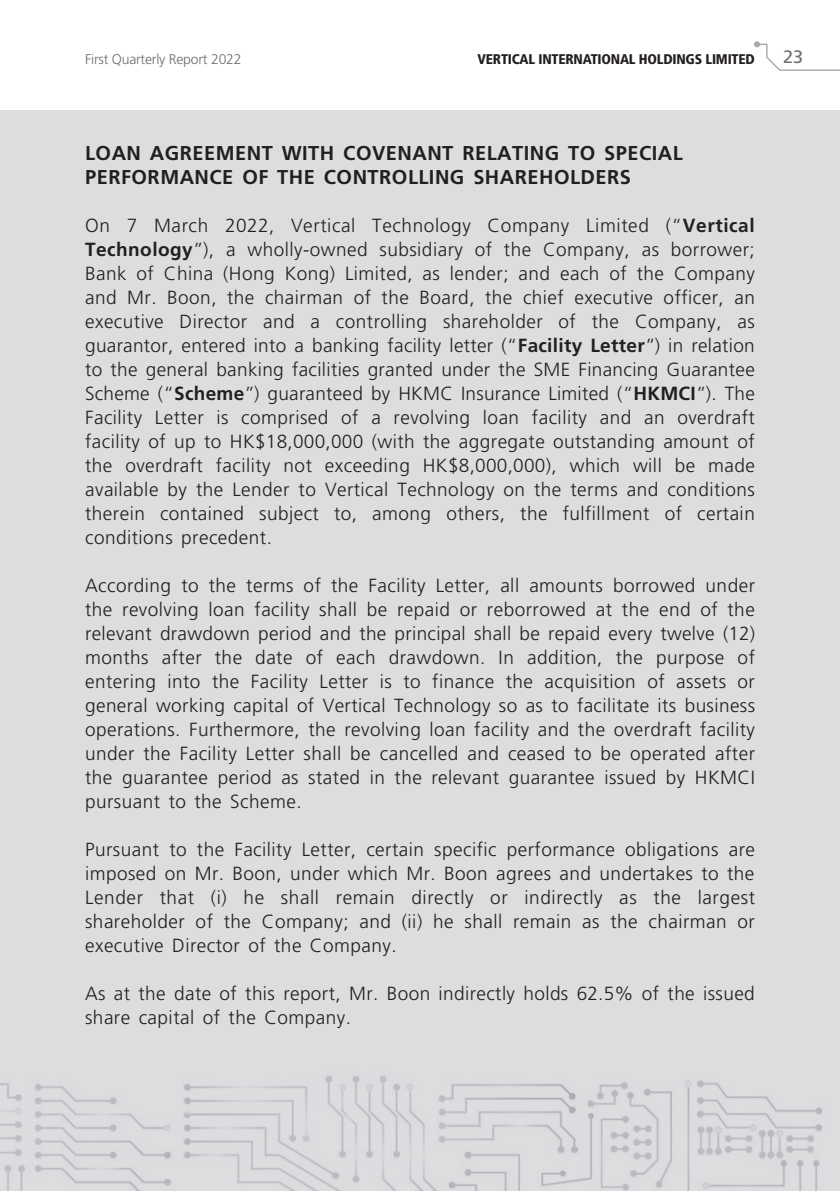
<style>
.page{position:relative;width:840px;height:1191px;background:#fff}
.page>*{position:absolute;margin:0;border:0;box-sizing:border-box;transform-origin:0 0}
._03_H1{font:700 20px/24px "Frutiger LT Std";letter-spacing:.025em;color:#231f20}
._11_P0{font:300 19px/24px "Frutiger LT Std";letter-spacing:.025em;color:#231f20;text-align:justify}
.t1{font:18px "Frutiger LT Std";color:#6c6d70}
.t2{font:900 condensed 14px "Frutiger LT Std";letter-spacing:-.015em;color:#231f20}
.t3{font:300 14px "Frutiger LT Std";letter-spacing:-.015em;color:#6c6d70}
.s1{font-weight:700}
</style>
<div class="page">
<svg style="left:754px;top:41px;width:85px;height:30px"></svg>
<div style="left:0;top:110px;width:839px;height:1081px;background:#dcdddf"></div>
<p class="t3" style="left:85px;top:51px;width:158px">First Quarterly Report 2022</p>
<p class="t2" style="left:477px;top:51px;width:278px">VERTICAL INTERNATIONAL HOLDINGS LIMITED</p>
<p class="t1" style="left:782px;top:46px;width:21px">23</p>
<p class="_03_H1" style="left:85px;top:141px;width:598px">LOAN AGREEMENT WITH COVENANT RELATING TO SPECIAL<br>PERFORMANCE OF THE CONTROLLING SHAREHOLDERS</p>
<p class="_11_P0" style="left:85px;top:213px;width:671px">On 7 March 2022, Vertical Technology Company Limited (“<span class="s1">Vertical Technology</span>”), a wholly-owned subsidiary of the Company, as borrower; Bank of China (Hong Kong) Limited, as lender; and each of the Company and Mr. Boon, the chairman of the Board, the chief executive officer, an executive Director and a controlling shareholder of the Company, as guarantor, entered into a banking facility letter (“<span class="s1">Facility Letter</span>”) in relation to the general banking facilities granted under the SME Financing Guarantee Scheme (“<span class="s1">Scheme</span>”) guaranteed by HKMC Insurance Limited (“<span class="s1">HKMCI</span>”). The Facility Letter is comprised of a revolving loan facility and an overdraft facility of up to HK$18,000,000 (with the aggregate outstanding amount of the overdraft facility not exceeding HK$8,000,000), which will be made available by the Lender to Vertical Technology on the terms and conditions therein contained subject to, among others, the fulfillment of certain conditions precedent.</p>
<p class="_11_P0" style="left:85px;top:573px;width:671px">According to the terms of the Facility Letter, all amounts borrowed under the revolving loan facility shall be repaid or reborrowed at the end of the relevant drawdown period and the principal shall be repaid every twelve (12) months after the date of each drawdown. In addition, the purpose of entering into the Facility Letter is to finance the acquisition of assets or general working capital of Vertical Technology so as to facilitate its business operations. Furthermore, the revolving loan facility and the overdraft facility under the Facility Letter shall be cancelled and ceased to be operated after the guarantee period as stated in the relevant guarantee issued by HKMCI pursuant to the Scheme.</p>
<p class="_11_P0" style="left:85px;top:837px;width:671px">Pursuant to the Facility Letter, certain specific performance obligations are imposed on Mr. Boon, under which Mr. Boon agrees and undertakes to the Lender that (i) he shall remain directly or indirectly as the largest shareholder of the Company; and (ii) he shall remain as the chairman or executive Director of the Company.</p>
<p class="_11_P0" style="left:85px;top:981px;width:670px">As at the date of this report, Mr. Boon indirectly holds 62.5% of the issued share capital of the Company.</p>
</div>
